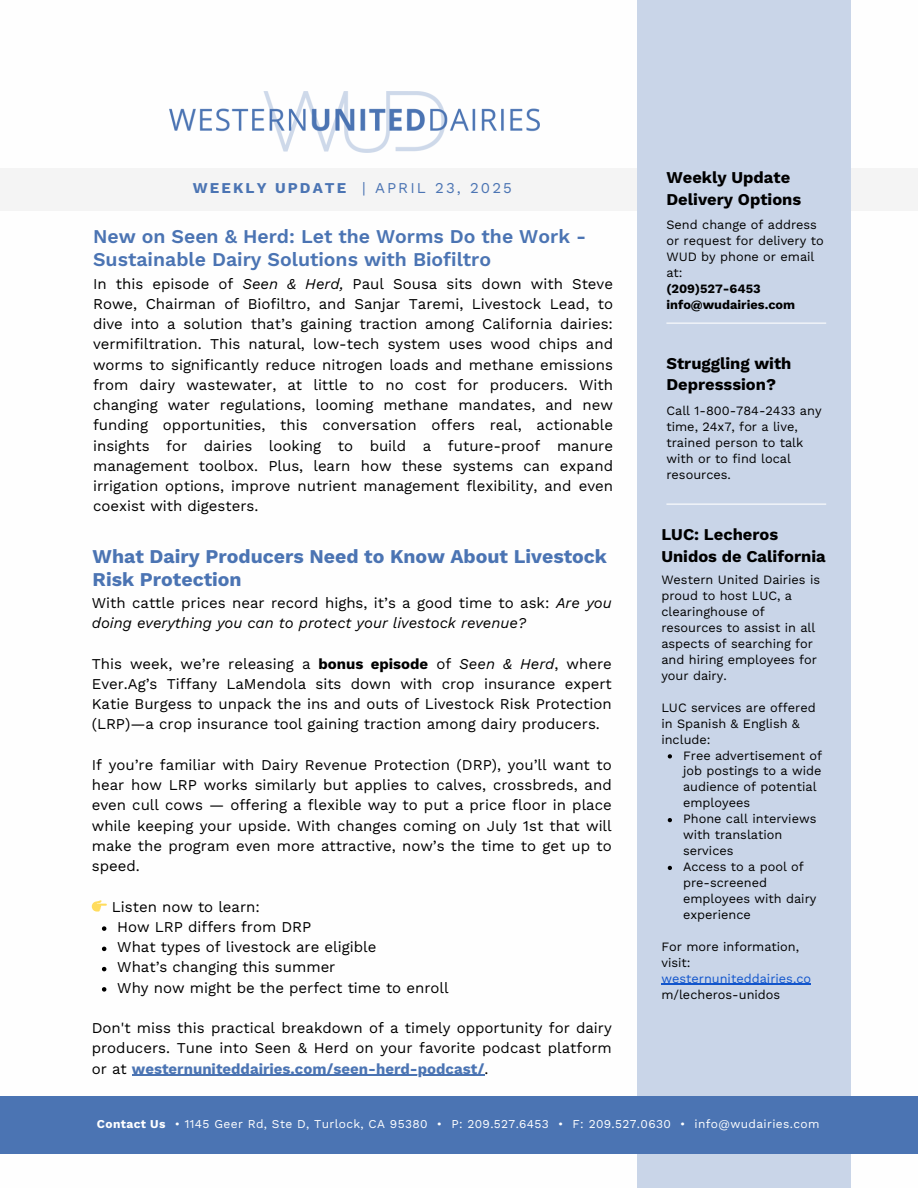
<style>
.page{position:relative;width:918px;height:1188px;background:#fff}
.page>*{position:absolute;margin:0;border:0;box-sizing:border-box;transform-origin:0 0}
.t1{font:600 19.5px/22.5px "Work Sans";color:#4b74b3}
.t2{font:700 19.5px/22.5px "Work Sans";color:#4b74b3}
.t3{font:700 16.5px/21.3px "Work Sans";color:#000}
.t4{font:15px/20.2px "Work Sans";color:#000;text-align:justify}
.t5{font:italic 15px/20.2px "Work Sans";color:#000}
.t6{font:15px "Work Sans";letter-spacing:.14em;color:#4b74b3}
.t7{font:700 15px "Work Sans";letter-spacing:.14em;color:#4b74b3}
.t8{font:12.75px/15.9px "Work Sans";color:#000}
.t9{font:700 12.75px/15.9px "Work Sans";color:#000}
.t10{font:12px "Work Sans";letter-spacing:.03em;color:#fff}
.s1{font-style:italic}
.s2{font-style:normal}
.s3{font-weight:700}
.s4{font-weight:700;color:#4b74b3}
.s5{color:#15c}
</style>
<div class="page">
<div style="left:0;top:169px;width:918px;height:42px;background:#f4f4f4"></div>
<div style="left:637px;top:0;width:214px;height:1188px;background:#c9d5e8"></div>
<img style="left:169px;top:92px;width:371px;height:61px">
<hr style="left:666px;top:323px;width:160px;height:1px;background:#fefefe">
<hr style="left:666px;top:504px;width:160px;height:1px;background:#fefefe">
<div style="left:0;top:1096px;width:918px;height:58px;background:#4b74b3"></div>
<svg style="left:668px;top:754px;width:4px;height:4px"></svg>
<svg style="left:668px;top:818px;width:4px;height:4px"></svg>
<svg style="left:668px;top:866px;width:4px;height:4px"></svg>
<hr style="left:661px;top:984px;width:150px;height:1px;background:#15c">
<svg style="left:102px;top:926px;width:4px;height:5px"></svg>
<svg style="left:102px;top:947px;width:4px;height:4px"></svg>
<svg style="left:102px;top:967px;width:4px;height:4px"></svg>
<svg style="left:102px;top:987px;width:4px;height:5px"></svg>
<hr style="left:132px;top:1075px;width:352px;height:1px;background:#4b74b3">
<h3 class="t7" style="left:193px;top:179px;width:155px">WEEKLY UPDATE</h3>
<p class="t6" style="left:362px;top:179px;width:151px">| APRIL 23, 2025</p>
<p class="t3" style="left:666px;top:167px;width:136px">Weekly Update<br>Delivery Options</p>
<p class="t8" style="left:666px;top:217px;width:159px">Send change of address or request for delivery to<br>WUD by phone or email at:</p>
<h3 class="t9" style="left:666px;top:281px;width:130px">(209)527-6453 info@wudairies.com</h3>
<h2 class="t1" style="left:93px;top:225px;width:495px">New on Seen &amp; Herd: Let the Worms Do the Work -<br>Sustainable Dairy Solutions with Biofiltro</h2>
<h1 class="t4" style="left:93px;top:273px;width:522px">In this episode of <span class="s1">Seen &amp; Herd,</span> Paul Sousa sits down with Steve Rowe, Chairman of Biofiltro, and Sanjar Taremi, Livestock Lead, to dive into a solution that’s gaining traction among California dairies: vermifiltration. This natural, low-tech system uses wood chips and worms to significantly reduce nitrogen loads and methane emissions from dairy wastewater, at little to no cost for producers. With changing water regulations, looming methane mandates, and new funding opportunities, this conversation offers real, actionable insights for dairies looking to build a future-proof manure management toolbox. Plus, learn how these systems can expand irrigation options, improve nutrient management flexibility, and even coexist with digesters.</h1>
<h4 class="t2" style="left:93px;top:545px;width:516px">What Dairy Producers Need to Know About Livestock<br>Risk Protection</h4>
<h1 class="t5" style="left:92px;top:593px;width:522px"><span class="s2">With cattle prices near record highs, it’s a good time to ask:</span> Are you doing everything you can to protect your livestock revenue?</h1>
<h4 class="t4" style="left:92px;top:653px;width:522px">This week, we’re releasing a <span class="s3">bonus episode</span> of <span class="s1">Seen &amp; Herd</span>, where Ever.Ag’s Tiffany LaMendola sits down with crop insurance expert Katie Burgess to unpack the ins and outs of Livestock Risk Protection (LRP)—a crop insurance tool gaining traction among dairy producers.</h4>
<h4 class="t4" style="left:92px;top:755px;width:522px">If you’re familiar with Dairy Revenue Protection (DRP), you’ll want to hear how LRP works similarly but applies to calves, crossbreds, and even cull cows — offering a flexible way to put a price floor in place while keeping your upside. With changes coming on July 1st that will make the program even more attractive, now’s the time to get up to speed.</h4>
<h4 class="t4" style="left:112px;top:896px;width:150px">Listen now to learn:</h4>
<h4 class="t4" style="left:117px;top:917px;width:196px">How LRP differs from DRP</h4>
<p class="t4" style="left:117px;top:937px;width:261px">What types of livestock are eligible</p>
<p class="t4" style="left:117px;top:957px;width:220px">What’s changing this summer</p>
<p class="t4" style="left:117px;top:977px;width:333px">Why now might be the perfect time to enroll</p>
<p class="t4" style="left:92px;top:1018px;width:522px">Don't miss this practical breakdown of a timely opportunity for dairy producers. Tune into Seen &amp; Herd on your favorite podcast platform or at <span class="s4">westernuniteddairies.com/seen-herd-podcast/</span>.</p>
<p class="t3" style="left:666px;top:353px;width:127px">Struggling with<br>Depresssion?</p>
<p class="t8" style="left:666px;top:403px;width:157px">Call 1-800-784-2433 any time, 24x7, for a live, trained person to talk with or to find local resources.</p>
<h3 class="t3" style="left:661px;top:524px;width:166px">LUC: Lecheros<br>Unidos de California</h3>
<p class="t8" style="left:661px;top:572px;width:160px">Western United Dairies is</p>
<p class="t8" style="left:661px;top:588px;width:157px">proud to host LUC, a clearinghouse of resources to assist in all aspects of searching for and hiring employees for your dairy.</p>
<p class="t8" style="left:661px;top:699px;width:156px">LUC services are offered in Spanish &amp; English &amp; include:</p>
<p class="t8" style="left:683px;top:747px;width:141px">Free advertisement of job postings to a wide audience of potential employees</p>
<p class="t8" style="left:683px;top:811px;width:135px">Phone call interviews with translation services</p>
<p class="t8" style="left:683px;top:859px;width:135px">Access to a pool of pre-screened employees with dairy experience</p>
<p class="t8" style="left:661px;top:938px;width:151px">For more information, visit: <span class="s5">westernuniteddairies.co</span></p>
<p class="t8" style="left:661px;top:986px;width:120px">m/lecheros-unidos</p>
<p class="t10" style="left:97px;top:1116px;width:724px"><span class="s3">Contact Us</span> • 1145 Geer Rd, Ste D, Turlock, CA 95380 • P: 209.527.6453 • F: 209.527.0630 • info@wudairies.com</p>
</div>
